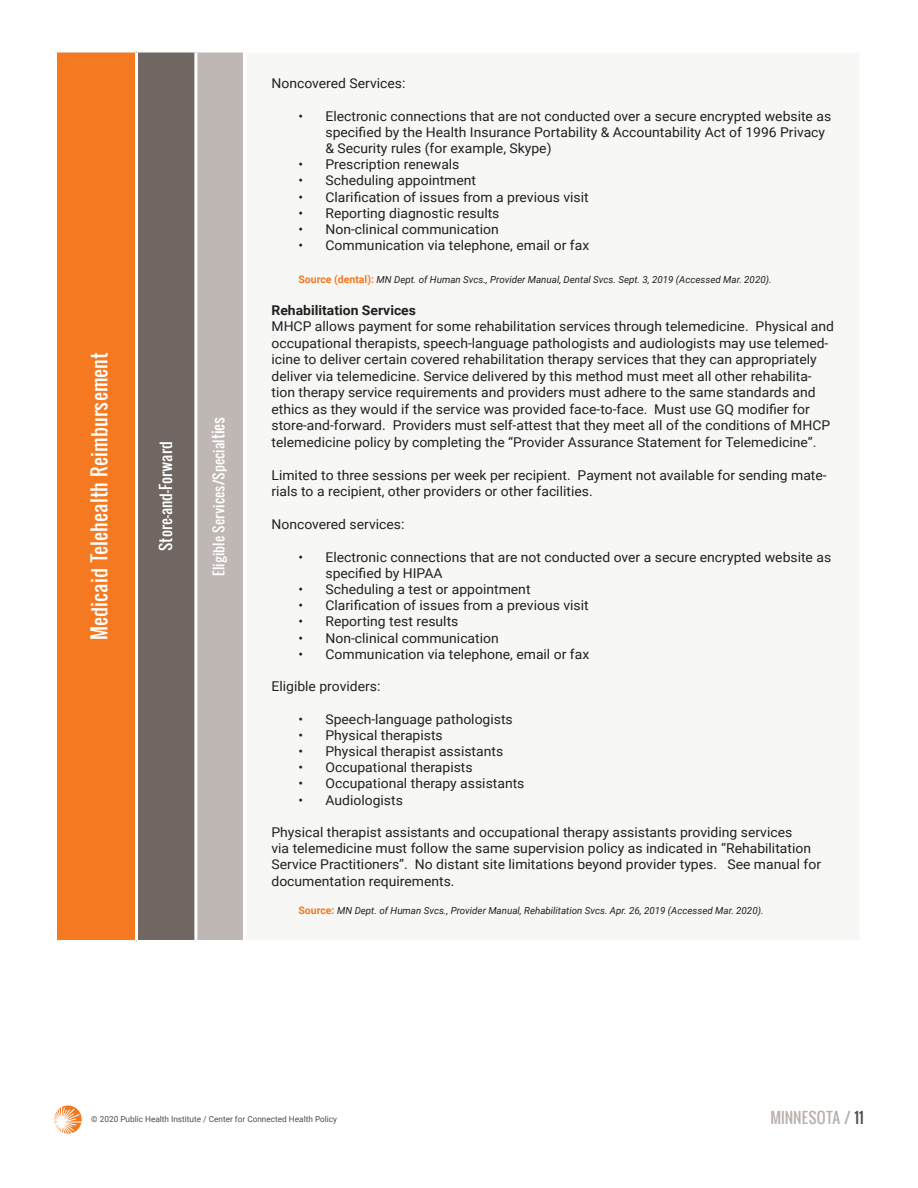
<style>
.page{position:relative;width:918px;height:1188px;background:#fff}
.page>*{position:absolute;margin:0;border:0;box-sizing:border-box;transform-origin:0 0}
.t1{font:19.5px "Oswald";color:#fff}
.t2{font:15px "Oswald";color:#fff}
.t3{font:15px "Oswald";color:#bab1ae}
.t4{font:13.5px/16.5px "Roboto";color:#231f20}
.t5{font:13.5px "Oswald";color:#fff}
.t6{font:700 13.5px "Roboto";color:#231f20}
.t7{font:italic 9.75px "Roboto";color:#231f20}
.t8{font:8.25px "Roboto";color:#514e4c}
.s1{font-size:15px}
.s2{font-weight:700;font-style:normal;font-size:10.5px;color:#f47921}
.s3{color:#514e4c}
</style>
<div class="page">
<svg style="left:54px;top:1105px;width:28px;height:29px"></svg>
<div style="left:56px;top:51px;width:80px;height:890px;background:#f47921"></div>
<div style="left:136px;top:51px;width:60px;height:890px;background:#706763"></div>
<div style="left:196px;top:51px;width:48px;height:890px;background:#bfb7b4"></div>
<div style="left:244px;top:51px;width:617px;height:890px;background:#f7f7f6"></div>
<hr style="left:54px;top:50px;width:82px;height:2px;background:#fff">
<hr style="left:54px;top:52px;width:3px;height:888px;background:#fff">
<hr style="left:136px;top:50px;width:60px;height:2px;background:#fff">
<hr style="left:135px;top:52px;width:3px;height:888px;background:#fff">
<hr style="left:196px;top:50px;width:49px;height:2px;background:#fff">
<hr style="left:194px;top:52px;width:3px;height:888px;background:#fff">
<hr style="left:244px;top:50px;width:618px;height:2px;background:#fff">
<hr style="left:243px;top:52px;width:3px;height:888px;background:#fff">
<hr style="left:860px;top:52px;width:2px;height:888px;background:#fff">
<hr style="left:54px;top:940px;width:82px;height:3px;background:#fff">
<hr style="left:136px;top:940px;width:60px;height:3px;background:#fff">
<hr style="left:196px;top:940px;width:49px;height:3px;background:#fff">
<hr style="left:244px;top:940px;width:618px;height:3px;background:#fff">
<p class="t1" style="left:84px;top:640px;width:289px;rotate:-90deg">Medicaid Telehealth Reimbursement</p>
<p class="t2" style="left:154px;top:551px;width:111px;rotate:-90deg">Store-and-Forward</p>
<p class="t5" style="left:208px;top:576px;width:161px;rotate:-90deg">Eligible Services/Special<span class="s1">ties</span></p>
<p class="t4" style="left:272px;top:75px;width:136px">Noncovered Services:</p>
<p class="t4" style="left:326px;top:107px;width:507px;text-indent:-27px">• Electronic connections that are not conducted over a secure encrypted website as specified by the Health Insurance Portability &amp; Accountability Act of 1996 Privacy &amp; Security rules (for example, Skype)</p>
<p class="t4" style="left:298px;top:156px;width:163px">• Prescription renewals</p>
<p class="t4" style="left:298px;top:172px;width:179px">• Scheduling appointment</p>
<p class="t4" style="left:298px;top:188px;width:292px">• Clarification of issues from a previous visit</p>
<p class="t4" style="left:298px;top:204px;width:203px">• Reporting diagnostic results</p>
<p class="t4" style="left:298px;top:220px;width:202px">• Non-clinical communication</p>
<p class="t4" style="left:298px;top:237px;width:292px">• Communication via telephone, email or fax</p>
<p class="t7" style="left:298px;top:272px;width:475px"><span class="s2">Source (dental):</span> MN Dept. of Human Svcs., Provider Manual, Dental Svcs. Sept. 3, 2019 (Accessed Mar. 2020).</p>
<p class="t6" style="left:272px;top:301px;width:146px">Rehabilitation Services</p>
<p class="t4" style="left:272px;top:318px;width:564px">MHCP allows payment for some rehabilitation services through telemedicine. Physical and occupational therapists, speech-language pathologists and audiologists may use telemed&shy;icine to deliver certain covered rehabilitation therapy services that they can appropriately deliver via telemedicine. Service delivered by this method must meet all other rehabilita&shy;tion therapy service requirements and providers must adhere to the same standards and ethics as they would if the service was provided face-to-face. Must use GQ modifier for store-and-forward. Providers must self-attest that they meet all of the conditions of MHCP telemedicine policy by completing the “Provider Assurance Statement for Telemedicine”.</p>
<p class="t4" style="left:272px;top:466px;width:557px">Limited to three sessions per week per recipient. Payment not available for sending mate&shy;rials to a recipient, other providers or other facilities.</p>
<p class="t4" style="left:272px;top:516px;width:134px">Noncovered services:</p>
<p class="t4" style="left:326px;top:548px;width:507px;text-indent:-27px">• Electronic connections that are not conducted over a secure encrypted website as specified by HIPAA</p>
<p class="t4" style="left:298px;top:580px;width:234px">• Scheduling a test or appointment</p>
<p class="t4" style="left:298px;top:597px;width:292px">• Clarification of issues from a previous visit</p>
<p class="t4" style="left:298px;top:613px;width:161px">• Reporting test results</p>
<p class="t4" style="left:298px;top:629px;width:202px">• Non-clinical communication</p>
<p class="t4" style="left:298px;top:645px;width:292px">• Communication via telephone, email or fax</p>
<p class="t4" style="left:272px;top:678px;width:110px">Eligible providers:</p>
<p class="t4" style="left:298px;top:710px;width:216px">• Speech-language pathologists</p>
<p class="t4" style="left:298px;top:726px;width:146px">• Physical therapists</p>
<p class="t4" style="left:298px;top:742px;width:206px">• Physical therapist assistants</p>
<p class="t4" style="left:298px;top:759px;width:176px">• Occupational therapists</p>
<p class="t4" style="left:298px;top:775px;width:228px">• Occupational therapy assistants</p>
<p class="t4" style="left:298px;top:791px;width:106px">• Audiologists</p>
<p class="t4" style="left:272px;top:824px;width:551px">Physical therapist assistants and occupational therapy assistants providing services<br>via telemedicine must follow the same supervision policy as indicated in “Rehabilitation Service Practitioners”. No distant site limitations beyond provider types. See manual for documentation requirements.</p>
<p class="t7" style="left:298px;top:904px;width:467px"><span class="s2">Source:</span> MN Dept. of Human Svcs., Provider Manual, Rehabilitation Svcs. Apr. 26, 2019 (Accessed Mar. 2020).</p>
<p class="t8" style="left:91px;top:1113px;width:247px">© 2020 Public Health Institute / Center for Connected Health Policy</p>
<p class="t3" style="left:770px;top:1106px;width:95px">MINNESOTA / <span class="s3">11</span></p>
</div>
